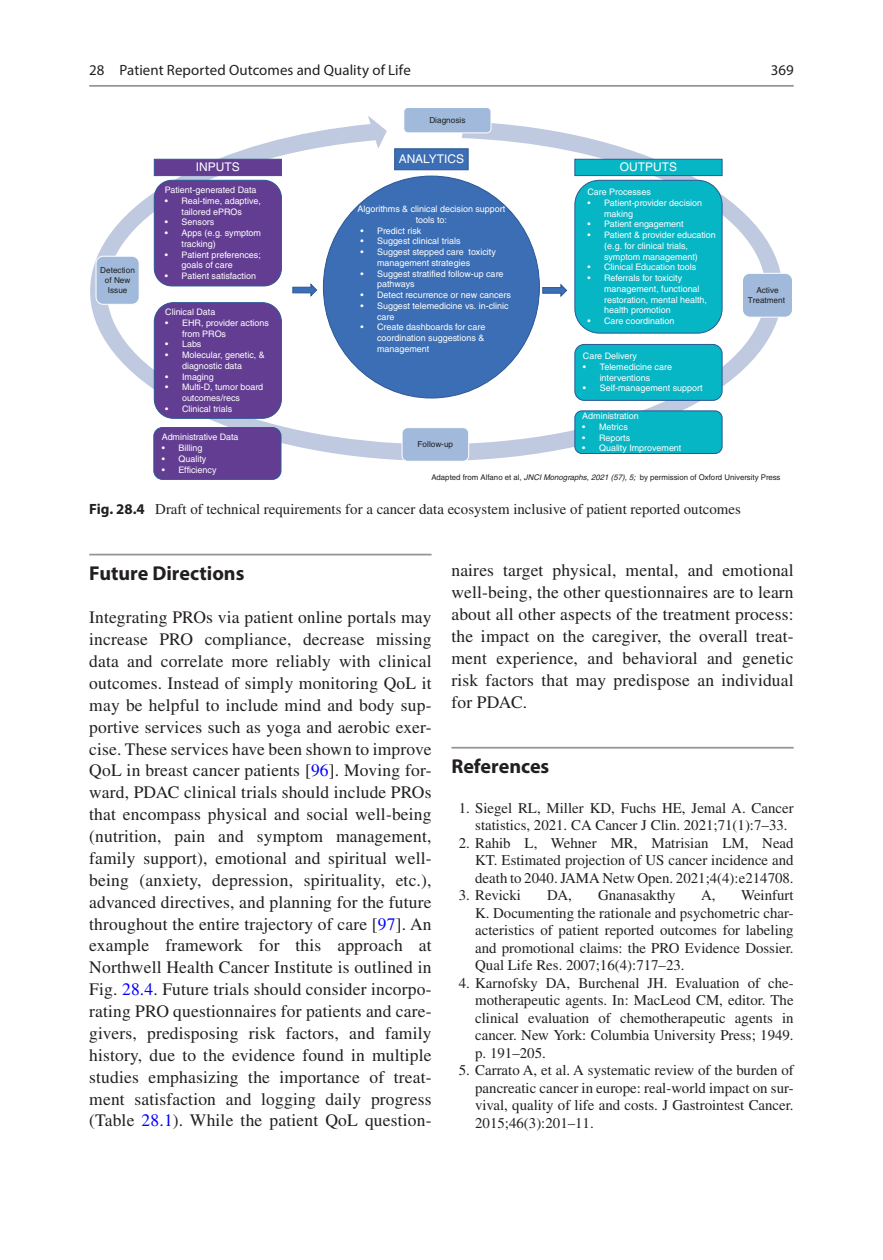
<style>
.page{position:relative;width:883px;height:1260px;background:#fff}
.page>*{position:absolute;margin:0;border:0;box-sizing:border-box;transform-origin:0 0}
._1_hd{font:700 20.12px "Myriad Pro";color:#231f20}
.Ref_title{font:700 20.12px "Myriad Pro";color:#231f20}
.Text_flush{font:17.5px/21.9px "Times LT Std";letter-spacing:.01em;color:#231f20;text-align:justify}
.t1{font:14.88px/17.5px "Times LT Std";color:#231f20;text-align:justify}
.t2{font:14.88px "Myriad Pro";letter-spacing:.005em;color:#231f20}
.t3{font:11.9px "Helvetica 4";color:#fff}
.t4{font:8.92px/10.7px "Helvetica 4";color:#fff}
.t5{font:8.22px/9.8px "Helvetica 4";color:#1d1e1f;text-align:center}
.t6{font:7.88px "Helvetica 4";color:#1d1e1f}
.s1{font-family:"Helvetica";font-style:italic}
.s2{font-family:"Myriad Pro";font-weight:700}
.s3{color:#00f}
</style>
<div class="page">
<svg style="left:90px;top:116px;width:691px;height:352px"></svg>
<div style="left:404px;top:107px;width:87px;height:26px;background:#a1b9da;border-radius:4px"></div>
<div style="left:403px;top:107px;width:88px;height:26px;border:1px solid #fff;border-radius:4px"></div>
<div style="left:743px;top:273px;width:50px;height:44px;background:#a1b9da;border-radius:7px"></div>
<div style="left:742px;top:273px;width:51px;height:45px;border:1px solid #fff;border-radius:7px"></div>
<div style="left:402px;top:428px;width:67px;height:33px;background:#a1b9da;border-radius:6px"></div>
<div style="left:402px;top:427px;width:67px;height:35px;border:1px solid #fff;border-radius:6px"></div>
<div style="left:96px;top:256px;width:43px;height:48px;background:#a1b9da;border-radius:7px"></div>
<div style="left:96px;top:256px;width:44px;height:49px;border:1px solid #fff;border-radius:7px"></div>
<div style="left:154px;top:180px;width:127px;height:106px;background:#633d91;border-radius:18px"></div>
<div style="left:154px;top:180px;width:128px;height:106px;border:1px solid #2a5795;border-radius:18px"></div>
<div style="left:154px;top:303px;width:127px;height:115px;background:#633d91;border-radius:19px"></div>
<div style="left:154px;top:302px;width:128px;height:117px;border:1px solid #2a5795;border-radius:19px"></div>
<div style="left:154px;top:428px;width:127px;height:51px;background:#633d91;border-radius:9px"></div>
<div style="left:153px;top:427px;width:128px;height:53px;border:1px solid #2a5795;border-radius:9px"></div>
<div style="left:154px;top:159px;width:128px;height:17px;background:#633d91;border:1px solid #2a5795"></div>
<div style="left:323px;top:176px;width:216px;height:222px;background:#3c6eb5;border-radius:50%"></div>
<div style="left:575px;top:180px;width:147px;height:153px;background:#06b6c5;border-radius:25px"></div>
<div style="left:574px;top:180px;width:148px;height:154px;border:1px solid #2a5795;border-radius:25px"></div>
<div style="left:575px;top:344px;width:147px;height:56px;background:#06b6c5;border-radius:9px"></div>
<div style="left:574px;top:344px;width:148px;height:57px;border:1px solid #2a5795;border-radius:9px"></div>
<div style="left:575px;top:411px;width:147px;height:43px;background:#06b6c5;border-radius:7px"></div>
<div style="left:574px;top:411px;width:148px;height:43px;border:1px solid #2a5795;border-radius:7px"></div>
<div style="left:574px;top:159px;width:148px;height:17px;background:#06b6c5;border:1px solid #2a5795"></div>
<div style="left:394px;top:148px;width:75px;height:22px;background:#3c6eb5;border:1px solid #2a5795"></div>
<svg style="left:292px;top:283px;width:26px;height:15px"></svg>
<svg style="left:542px;top:283px;width:26px;height:15px"></svg>
<hr style="left:89px;top:554px;width:343px;height:1px;background:#939598">
<hr style="left:451px;top:747px;width:343px;height:2px;background:#939598">
<hr style="left:89px;top:85px;width:705px;height:2px;background:#939598">
<p class="t2" style="left:89px;top:61px;width:323px">28 Patient Reported Outcomes and Quality of Life</p>
<p class="t5" style="left:429px;top:115px;width:38px">Diagnosis</p>
<p class="t3" style="left:196px;top:160px;width:45px">INPUTS</p>
<p class="t3" style="left:399px;top:152px;width:67px">ANALYTICS</p>
<p class="t3" style="left:620px;top:160px;width:59px">OUTPUTS</p>
<p class="t2" style="left:771px;top:61px;width:24px">369</p>
<p class="t4" style="left:165px;top:185px;width:93px">Patient-generated Data</p>
<p class="t4" style="left:165px;top:195px;width:98px;text-align:center">• Real-time, adaptive, tailored ePROs</p>
<p class="t4" style="left:165px;top:217px;width:51px">• Sensors</p>
<p class="t4" style="left:182px;top:228px;width:81px;text-indent:-17px">• Apps (e.g. symptom tracking)</p>
<p class="t4" style="left:182px;top:249px;width:81px;text-indent:-17px">• Patient preferences; goals of care</p>
<p class="t4" style="left:165px;top:271px;width:93px">• Patient satisfaction</p>
<p class="t4" style="left:165px;top:307px;width:52px">Clinical Data</p>
<p class="t4" style="left:182px;top:317px;width:88px;text-indent:-17px">• EHR, provider actions from PROs</p>
<p class="t4" style="left:165px;top:339px;width:38px">• Labs</p>
<p class="t4" style="left:182px;top:350px;width:84px;text-indent:-17px">• Molecular, genetic, &amp; diagnostic data</p>
<p class="t4" style="left:165px;top:371px;width:50px">• Imaging</p>
<p class="t4" style="left:182px;top:382px;width:83px;text-indent:-17px">• Multi-D, tumor board outcomes/recs</p>
<p class="t4" style="left:165px;top:403px;width:69px">• Clinical trials</p>
<p class="t4" style="left:162px;top:432px;width:78px">Administrative Data</p>
<p class="t4" style="left:162px;top:443px;width:42px">• Billing</p>
<p class="t4" style="left:162px;top:453px;width:46px">• Quality</p>
<p class="t4" style="left:162px;top:464px;width:56px">• Efficiency</p>
<p class="t4" style="left:587px;top:187px;width:65px">Care Processes</p>
<p class="t4" style="left:604px;top:197px;width:99px;text-indent:-17px">• Patient-provider decision making</p>
<p class="t4" style="left:587px;top:219px;width:98px">• Patient engagement</p>
<p class="t4" style="left:604px;top:230px;width:113px;text-indent:-17px">• Patient &amp; provider education (e.g. for clinical trials, symptom management)</p>
<p class="t4" style="left:587px;top:262px;width:110px">• Clinical Education tools</p>
<p class="t4" style="left:604px;top:273px;width:104px;text-indent:-17px">• Referrals for toxicity management, functional restoration, mental health, health promotion</p>
<p class="t4" style="left:587px;top:316px;width:89px">• Care coordination</p>
<p class="t4" style="left:583px;top:351px;width:56px">Care Delivery</p>
<p class="t4" style="left:583px;top:362px;width:91px;text-align:center">• Telemedicine care interventions</p>
<p class="t4" style="left:583px;top:383px;width:121px">• Self-management support</p>
<p class="t4" style="left:582px;top:411px;width:58px">Administration</p>
<p class="t4" style="left:582px;top:421px;width:47px">• Metrics</p>
<p class="t4" style="left:582px;top:432px;width:49px">• Reports</p>
<p class="t4" style="left:582px;top:443px;width:101px">• Quality Improvement</p>
<p class="t4" style="left:358px;top:204px;width:149px;text-align:center">Algorithms &amp; clinical decision support tools to:</p>
<p class="t4" style="left:360px;top:225px;width:63px">• Predict risk</p>
<p class="t4" style="left:360px;top:236px;width:102px">• Suggest clinical trials</p>
<p class="t4" style="left:377px;top:247px;width:120px;text-indent:-17px">• Suggest stepped care toxicity management strategies</p>
<p class="t4" style="left:377px;top:268px;width:128px;text-indent:-17px">• Suggest stratified follow-up care pathways</p>
<p class="t4" style="left:360px;top:290px;width:152px">• Detect recurrence or new cancers</p>
<p class="t4" style="left:377px;top:300px;width:133px;text-indent:-17px">• Suggest telemedicine vs. in-clinic care</p>
<p class="t4" style="left:377px;top:322px;width:110px;text-align:justify;text-indent:-17px">• Create dashboards for care coordination suggestions &amp; management</p>
<p class="t5" style="left:100px;top:265px;width:36px">Detection of New<br>Issue</p>
<p class="t5" style="left:748px;top:285px;width:39px">Active<br>Treatment</p>
<p class="t5" style="left:418px;top:439px;width:37px">Follow-up</p>
<p class="t6" style="left:431px;top:473px;width:351px">Adapted from Alfano et al, <span class="s1">JNCI Monographs, 2021 (57), 5;</span> by permission of Oxford University Press</p>
<p class="t1" style="left:89px;top:500px;width:653px"><span class="s2">Fig. 28.4</span> Draft of technical requirements for a cancer data ecosystem inclusive of patient reported outcomes</p>
<h2 class="_1_hd" style="left:89px;top:560px;width:157px">Future Directions</h2>
<p class="Text_flush" style="left:89px;top:606px;width:344px">Integrating PROs via patient online portals may increase PRO compliance, decrease missing data and correlate more reliably with clinical outcomes. Instead of simply monitoring QoL it may be helpful to include mind and body sup&shy;portive services such as yoga and aerobic exer&shy;cise. These services have been shown to improve QoL in breast cancer patients [<span class="s3">96</span>]. Moving for&shy;ward, PDAC clinical trials should include PROs that encompass physical and social well-being (nutrition, pain and symptom management, family support), emotional and spiritual well&shy;being (anxiety, depression, spirituality, etc.), advanced directives, and planning for the future throughout the entire trajectory of care [<span class="s3">97</span>]. An example framework for this approach at Northwell Health Cancer Institute is outlined in Fig. <span class="s3">28.4</span>. Future trials should consider incorpo&shy;rating PRO questionnaires for patients and care&shy;givers, predisposing risk factors, and family history, due to the evidence found in multiple studies emphasizing the importance of treat&shy;ment satisfaction and logging daily progress (Table <span class="s3">28.1</span>). While the patient QoL question-</p>
<p class="Text_flush" style="left:451px;top:560px;width:344px">naires target physical, mental, and emotional well-being, the other questionnaires are to learn about all other aspects of the treatment process: the impact on the caregiver, the overall treat&shy;ment experience, and behavioral and genetic risk factors that may predispose an individual for PDAC.</p>
<p class="Ref_title" style="left:451px;top:753px;width:99px">References</p>
<p class="t1" style="left:475px;top:799px;width:320px;text-indent:-16px">1. Siegel RL, Miller KD, Fuchs HE, Jemal A. Cancer statistics, 2021. CA Cancer J Clin. 2021;71(1):7–33.</p>
<p class="t1" style="left:475px;top:834px;width:320px;text-indent:-16px">2. Rahib L, Wehner MR, Matrisian LM, Nead KT. Estimated projection of US cancer incidence and death to 2040. JAMA Netw Open. 2021;4(4):e214708.</p>
<p class="t1" style="left:459px;top:886px;width:64px">3. Revicki</p>
<p class="t1" style="left:547px;top:886px;width:26px">DA,</p>
<p class="t1" style="left:598px;top:886px;width:79px">Gnanasakthy</p>
<p class="t1" style="left:701px;top:886px;width:16px">A,</p>
<p class="t1" style="left:475px;top:886px;width:320px;text-indent:266px">Weinfurt K. Documenting the rationale and psychometric char&shy;acteristics of patient reported outcomes for labeling and promotional claims: the PRO Evidence Dossier.<br>Qual Life Res. 2007;16(4):717–23.</p>
<p class="t1" style="left:475px;top:974px;width:320px;text-indent:-16px">4. Karnofsky DA, Burchenal JH. Evaluation of che&shy;motherapeutic agents. In: MacLeod CM, editor. The clinical evaluation of chemotherapeutic agents in cancer. New York: Columbia University Press; 1949. p. 191–205.</p>
<p class="t1" style="left:475px;top:1061px;width:320px;text-indent:-16px">5. Carrato A, et al. A systematic review of the burden of pancreatic cancer in europe: real-world impact on sur&shy;vival, quality of life and costs. J Gastrointest Cancer.<br>2015;46(3):201–11.</p>
</div>
